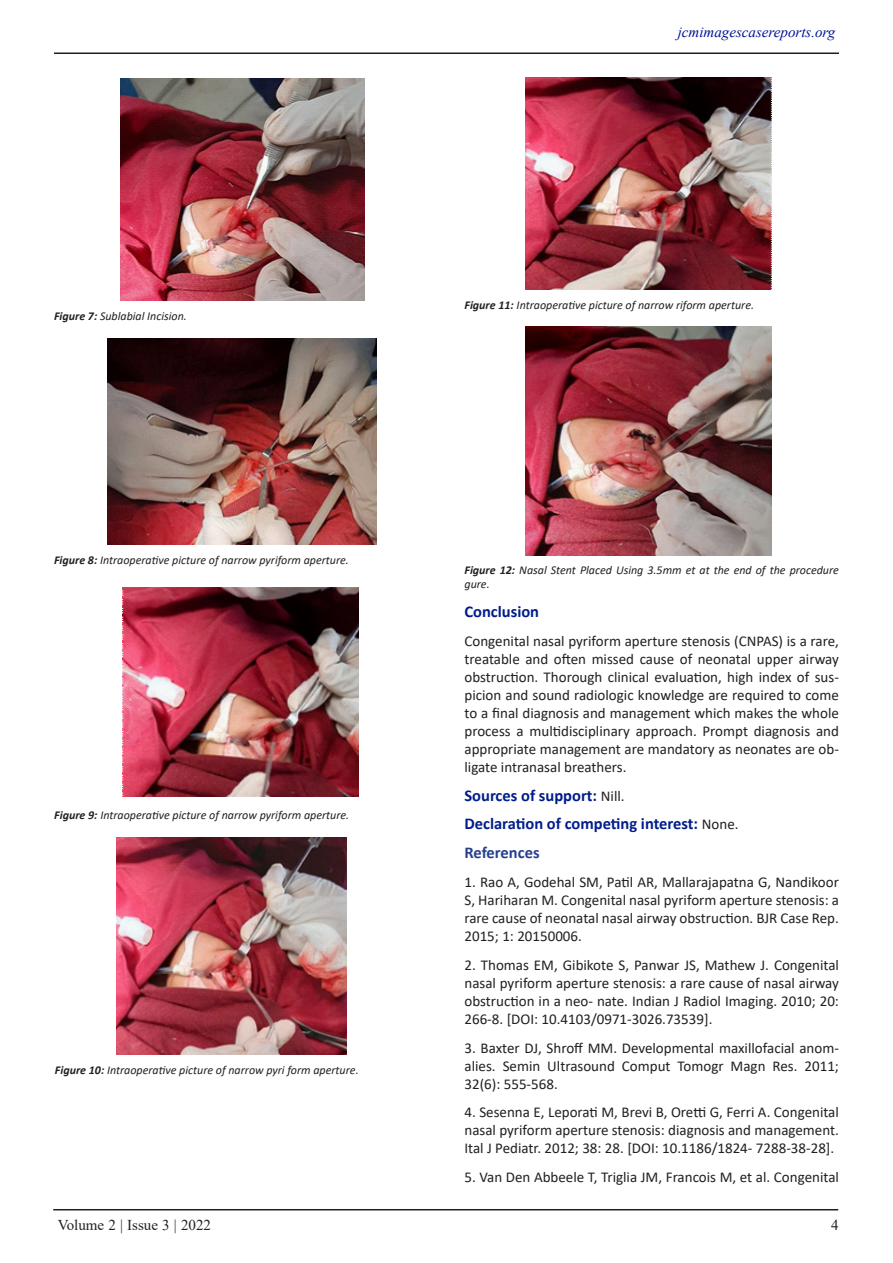
<style>
.page{position:relative;width:893px;height:1263px;background:#fff}
.page>*{position:absolute;margin:0;border:0;box-sizing:border-box;transform-origin:0 0}
.side_heading_new{font:700 16.5px "Calibri";color:#001d8c}
.side_heading_new-2{font:700 16.5px "Calibri";color:#253f8e}
.side_heading_new-3{font:15px/18px "Calibri";color:#231f20;text-align:justify}
.t1{font:italic 15px "Times New Roman";color:#001495}
.t2{font:15px "Times New Roman";color:#231f20}
.t3{font:italic 12px/14.4px "Calibri";color:#231f20}
.s1{font-weight:700}
.s2{font-weight:400;font-size:15px;color:#231f20}
</style>
<div class="page">
<img style="left:120px;top:78px;width:244px;height:222px">
<img style="left:107px;top:339px;width:270px;height:206px">
<img style="left:122px;top:587px;width:237px;height:209px">
<img style="left:116px;top:838px;width:231px;height:217px">
<img style="left:525px;top:77px;width:246px;height:213px">
<img style="left:525px;top:327px;width:246px;height:228px">
<hr style="left:53px;top:1209px;width:785px;height:1px;background:#231f20">
<hr style="left:54px;top:53px;width:785px;height:1px;background:#231f20">
<p class="t3" style="left:54px;top:308px;width:134px"><span class="s1">Figure 7:</span> Sublabial Incision.</p>
<p class="t3" style="left:54px;top:552px;width:296px"><span class="s1">Figure 8:</span> Intraoperative picture of narrow pyriform aperture.</p>
<p class="t3" style="left:54px;top:807px;width:296px"><span class="s1">Figure 9:</span> Intraoperative picture of narrow pyriform aperture.</p>
<p class="t3" style="left:55px;top:1062px;width:305px"><span class="s1">Figure 10:</span> Intraoperative picture of narrow pyri form aperture.</p>
<p class="t1" style="left:678px;top:21px;width:159px">jcmimagescasereports.org</p>
<p class="t3" style="left:464px;top:298px;width:291px"><span class="s1">Figure 11:</span> Intraoperative picture of narrow riform aperture.</p>
<p class="t3" style="left:464px;top:562px;width:376px"><span class="s1">Figure 12:</span> Nasal Stent Placed Using 3.5mm et at the end of the procedure gure.</p>
<p class="side_heading_new" style="left:464px;top:600px;width:76px">Conclusion</p>
<p class="side_heading_new-3" style="left:464px;top:631px;width:376px">Congenital nasal pyriform aperture stenosis (CNPAS) is a rare, treatable and often missed cause of neonatal upper airway obstruction. Thorough clinical evaluation, high index of sus&shy;picion and sound radiologic knowledge are required to come to a final diagnosis and management which makes the whole process a multidisciplinary approach. Prompt diagnosis and appropriate management are mandatory as neonates are ob&shy;ligate intranasal breathers.</p>
<p class="side_heading_new" style="left:464px;top:783px;width:162px">Sources of support: <span class="s2">Nill.</span></p>
<p class="side_heading_new" style="left:464px;top:812px;width:276px">Declaration of competing interest: <span class="s2">None.</span></p>
<p class="side_heading_new-2" style="left:464px;top:841px;width:77px">References</p>
<p class="side_heading_new-3" style="left:464px;top:873px;width:376px">1. Rao A, Godehal SM, Patil AR, Mallarajapatna G, Nandikoor S, Hariharan M. Congenital nasal pyriform aperture stenosis: a rare cause of neonatal nasal airway obstruction. BJR Case Rep.<br>2015; 1: 20150006.</p>
<p class="side_heading_new-3" style="left:464px;top:955px;width:376px">2. Thomas EM, Gibikote S, Panwar JS, Mathew J. Congenital nasal pyriform aperture stenosis: a rare cause of nasal airway obstruction in a neo- nate. Indian J Radiol Imaging. 2010; 20:<br>266-8. [DOI: 10.4103/0971-3026.73539].</p>
<p class="side_heading_new-3" style="left:464px;top:1038px;width:376px">3. Baxter DJ, Shroff MM. Developmental maxillofacial anom&shy;alies. Semin Ultrasound Comput Tomogr Magn Res. 2011; 32(6): 555-568.</p>
<p class="side_heading_new-3" style="left:464px;top:1103px;width:376px">4. Sesenna E, Leporati M, Brevi B, Oretti G, Ferri A. Congenital nasal pyriform aperture stenosis: diagnosis and management.<br>Ital J Pediatr. 2012; 38: 28. [DOI: 10.1186/1824- 7288-38-28].</p>
<p class="side_heading_new-3" style="left:464px;top:1168px;width:376px">5. Van Den Abbeele T, Triglia JM, Francois M, et al. Congenital</p>
<p class="t2" style="left:58px;top:1214px;width:155px">Volume 2 | Issue 3 | 2022</p>
<p class="t2" style="left:831px;top:1214px;width:9px">4</p>
</div>
